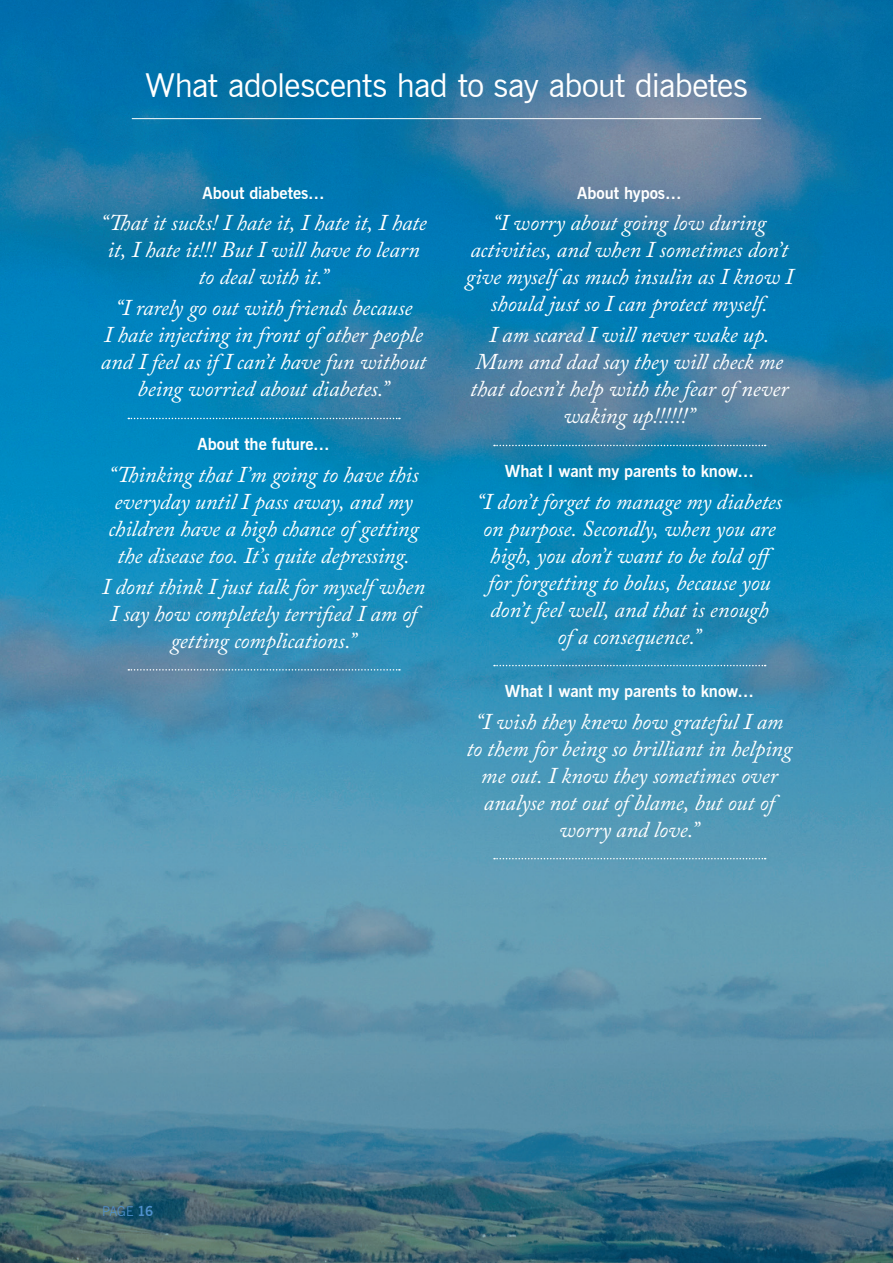
<style>
.page{position:relative;width:893px;height:1263px;background:#fff}
.page>*{position:absolute;margin:0;border:0;box-sizing:border-box;transform-origin:0 0}
.t1{font:33px "News Gothic BT";letter-spacing:-.02em;color:#fff}
.t2{font:italic 22.5px/27px "Adobe Caslon Pro";letter-spacing:-.005em;color:#fff;text-align:center}
.t3{font:700 16.5px "News Gothic BT";letter-spacing:-.005em;color:#fff}
.t4{font:300 13.5px "News Gothic BT";color:#5090cc}
.s1{font-weight:700}
</style>
<div class="page">
<img style="left:0;top:0;width:893px;height:1263px">
<svg style="left:128px;top:418px;width:272px;height:1px"></svg>
<svg style="left:128px;top:669px;width:272px;height:1px"></svg>
<svg style="left:494px;top:445px;width:272px;height:1px"></svg>
<svg style="left:494px;top:665px;width:272px;height:1px"></svg>
<svg style="left:494px;top:858px;width:272px;height:1px"></svg>
<hr style="left:132px;top:118px;width:629px;height:1px;background:#fff">
<h1 class="t1" style="left:145px;top:65px;width:604px">What adolescents had to say about diabetes</h1>
<p class="t3" style="left:202px;top:183px;width:124px">About diabetes…</p>
<p class="t2" style="left:101px;top:209px;width:328px">“That it sucks! I hate it, I hate it, I hate it, I hate it!!! But I will have to learn to deal with it.”</p>
<p class="t2" style="left:101px;top:294px;width:327px">“I rarely go out with friends because<br>I hate injecting in front of other people and I feel as if I can’t have fun without being worried about diabetes.”</p>
<p class="t3" style="left:197px;top:434px;width:134px">About the future…</p>
<p class="t2" style="left:108px;top:460px;width:312px">“Thinking that I’m going to have this everyday until I pass away, and my children have a high chance of getting the disease too. It’s quite depressing.</p>
<p class="t2" style="left:102px;top:572px;width:325px">I dont think I just talk for myself when<br>I say how completely terrified I am of getting complications.”</p>
<p class="t3" style="left:577px;top:183px;width:106px">About hypos…</p>
<p class="t2" style="left:465px;top:209px;width:329px">“I worry about going low during activities, and when I sometimes don’t give myself as much insulin as I know I should just so I can protect myself.</p>
<p class="t2" style="left:470px;top:321px;width:320px">I am scared I will never wake up.<br>Mum and dad say they will check me that doesn’t help with the fear of never waking up!!!!!!”</p>
<p class="t3" style="left:505px;top:461px;width:250px">What I want my parents to know…</p>
<p class="t2" style="left:476px;top:487px;width:307px">“I don’t forget to manage my diabetes on purpose. Secondly, when you are high, you don’t want to be told off for forgetting to bolus, because you don’t feel well, and that is enough<br>of a consequence.”</p>
<p class="t3" style="left:505px;top:681px;width:250px">What I want my parents to know…</p>
<p class="t2" style="left:466px;top:707px;width:327px">“I wish they knew how grateful I am to them for being so brilliant in helping me out. I know they sometimes over analyse not out of blame, but out of worry and love.”</p>
<p class="t4" style="left:102px;top:1203px;width:53px">PAGE <span class="s1">16</span></p>
</div>
